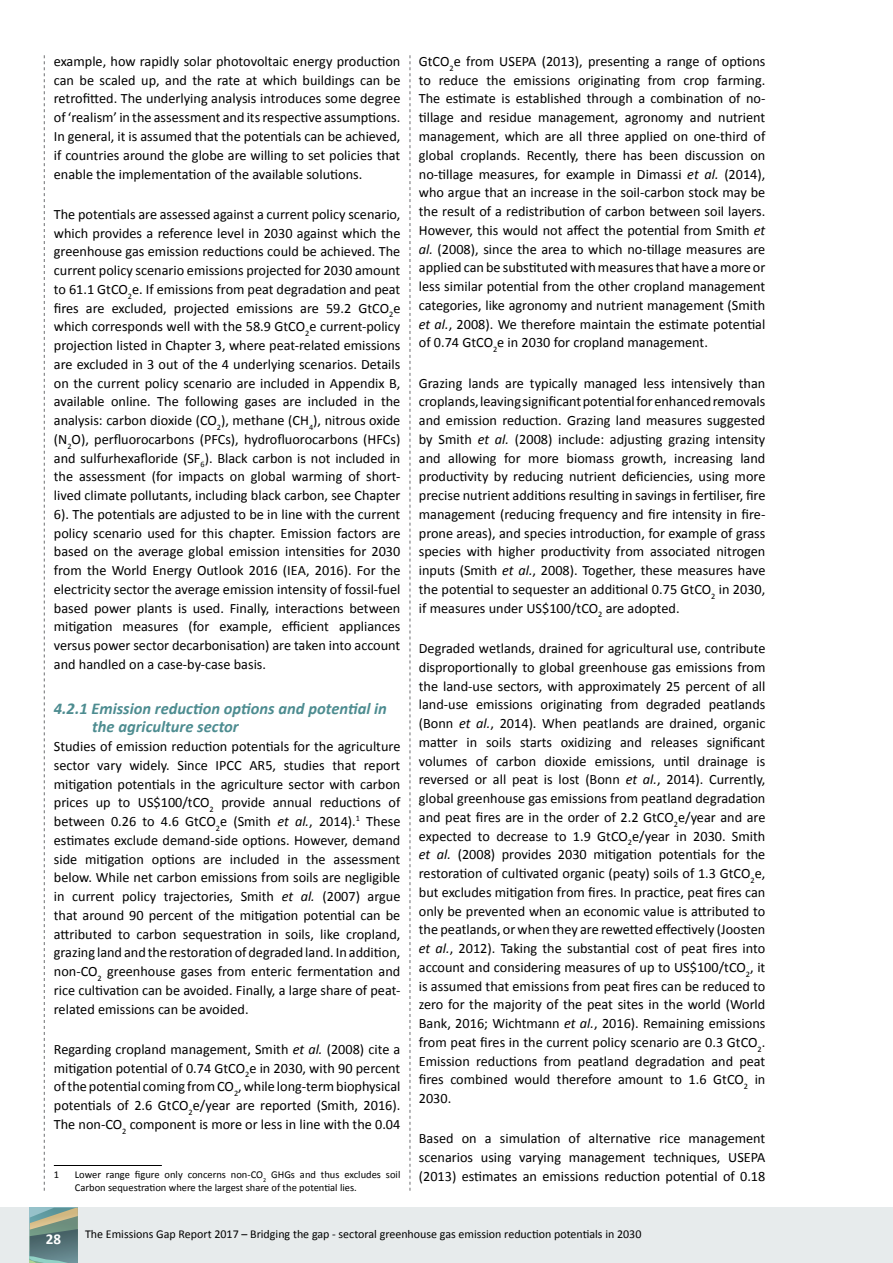
<style>
.page{position:relative;width:893px;height:1263px;background:#fff}
.page>*{position:absolute;margin:0;border:0;box-sizing:border-box;transform-origin:0 0}
.t1{font:italic 700 16.5px/18.8px "Calibri";color:#4d8c90}
.t2{font:700 15px "Calibri";color:#fff}
.t3{font:14.25px/18.8px "Calibri";color:#000;text-align:justify}
.t4{font:12px "Calibri";color:#000}
.t5{font:10.5px/12.6px "Calibri";color:#000}
.s1{font-style:italic}
</style>
<div class="page">
<div style="left:0;top:1208px;width:893px;height:55px;background:#e7ebec"></div>
<svg style="left:30px;top:1208px;width:48px;height:55px;background:#728e86"></svg>
<svg style="left:44px;top:55px;width:1px;height:1136px"></svg>
<svg style="left:410px;top:55px;width:1px;height:1136px"></svg>
<hr style="left:54px;top:1165px;width:108px;height:1px;background:#000">
<p class="t3" style="left:54px;top:52px;width:348px">example, how rapidly solar photovoltaic energy production can be scaled up, and the rate at which buildings can be retrofitted. The underlying analysis introduces some degree of ‘realism’ in the assessment and its respective assumptions.<br>In general, it is assumed that the potentials can be achieved, if countries around the globe are willing to set policies that enable the implementation of the available solutions.</p>
<p class="t3" style="left:54px;top:205px;width:348px">The potentials are assessed against a current policy scenario, which provides a reference level in 2030 against which the greenhouse gas emission reductions could be achieved. The current policy scenario emissions projected for 2030 amount to 61.1 GtCO<sub>2</sub>e. If emissions from peat degradation and peat fires are excluded, projected emissions are 59.2 GtCO<sub>2</sub>e which corresponds well with the 58.9 GtCO<sub>2</sub>e current-policy projection listed in Chapter 3, where peat-related emissions are excluded in 3 out of the 4 underlying scenarios. Details on the current policy scenario are included in Appendix B, available online. The following gases are included in the analysis: carbon dioxide (CO<sub>2</sub>), methane (CH<sub>4</sub>), nitrous oxide (N<sub>2</sub>O), perfluorocarbons (PFCs), hydrofluorocarbons (HFCs) and sulfurhexafloride (SF<sub>6</sub>). Black carbon is not included in the assessment (for impacts on global warming of short&shy;lived climate pollutants, including black carbon, see Chapter 6). The potentials are adjusted to be in line with the current policy scenario used for this chapter. Emission factors are based on the average global emission intensities for 2030 from the World Energy Outlook 2016 (IEA, 2016). For the electricity sector the average emission intensity of fossil-fuel based power plants is used. Finally, interactions between mitigation measures (for example, efficient appliances versus power sector decarbonisation) are taken into account and handled on a case-by-case basis.</p>
<p class="t1" style="left:92px;top:699px;width:296px;text-indent:-38px">4.2.1 Emission reduction options and potential in the agriculture sector</p>
<p class="t3" style="left:54px;top:737px;width:348px">Studies of emission reduction potentials for the agriculture sector vary widely. Since IPCC AR5, studies that report mitigation potentials in the agriculture sector with carbon prices up to US$100/tCO<sub>2</sub> provide annual reductions of between 0.26 to 4.6 GtCO<sub>2</sub>e (Smith <span class="s1">et al.</span>, 2014).<sup>1</sup> These estimates exclude demand-side options. However, demand side mitigation options are included in the assessment below. While net carbon emissions from soils are negligible in current policy trajectories, Smith <span class="s1">et al.</span> (2007) argue that around 90 percent of the mitigation potential can be attributed to carbon sequestration in soils, like cropland, grazing land and the restoration of degraded land. In addition, non-CO<sub>2</sub> greenhouse gases from enteric fermentation and rice cultivation can be avoided. Finally, a large share of peat&shy;related emissions can be avoided.</p>
<p class="t3" style="left:54px;top:1040px;width:348px">Regarding cropland management, Smith <span class="s1">et al.</span> (2008) cite a mitigation potential of 0.74 GtCO<sub>2</sub>e in 2030, with 90 percent of the potential coming from CO<sub>2</sub>, while long-term biophysical potentials of 2.6 GtCO<sub>2</sub>e/year are reported (Smith, 2016).<br>The non-CO<sub>2</sub> component is more or less in line with the 0.04</p>
<p class="t5" style="left:54px;top:1168px;width:7px">1</p>
<p class="t5" style="left:75px;top:1168px;width:327px">Lower range figure only concerns non-CO<sub>2</sub> GHGs and thus excludes soil<br>Carbon sequestration where the largest share of the potential lies.</p>
<p class="t3" style="left:419px;top:52px;width:348px">GtCO<sub>2</sub>e from USEPA (2013), presenting a range of options to reduce the emissions originating from crop farming.<br>The estimate is established through a combination of no&shy;tillage and residue management, agronomy and nutrient management, which are all three applied on one-third of global croplands. Recently, there has been discussion on no-tillage measures, for example in Dimassi <span class="s1">et al.</span> (2014), who argue that an increase in the soil-carbon stock may be the result of a redistribution of carbon between soil layers.<br>However, this would not affect the potential from Smith <span class="s1">et al.</span> (2008), since the area to which no-tillage measures are applied can be substituted with measures that have a more or less similar potential from the other cropland management categories, like agronomy and nutrient management (Smith <span class="s1">et al.</span>, 2008). We therefore maintain the estimate potential of 0.74 GtCO<sub>2</sub>e in 2030 for cropland management.</p>
<p class="t3" style="left:419px;top:374px;width:348px">Grazing lands are typically managed less intensively than croplands, leaving significant potential for enhanced removals and emission reduction. Grazing land measures suggested by Smith <span class="s1">et al.</span> (2008) include: adjusting grazing intensity and allowing for more biomass growth, increasing land productivity by reducing nutrient deficiencies, using more precise nutrient additions resulting in savings in fertiliser, fire management (reducing frequency and fire intensity in fire&shy;prone areas), and species introduction, for example of grass species with higher productivity from associated nitrogen inputs (Smith <span class="s1">et al.</span>, 2008). Together, these measures have the potential to sequester an additional 0.75 GtCO<sub>2</sub> in 2030, if measures under US$100/tCO<sub>2</sub> are adopted.</p>
<p class="t3" style="left:419px;top:639px;width:348px">Degraded wetlands, drained for agricultural use, contribute disproportionally to global greenhouse gas emissions from the land-use sectors, with approximately 25 percent of all land-use emissions originating from degraded peatlands (Bonn <span class="s1">et al.</span>, 2014). When peatlands are drained, organic matter in soils starts oxidizing and releases significant volumes of carbon dioxide emissions, until drainage is reversed or all peat is lost (Bonn <span class="s1">et al.</span>, 2014). Currently, global greenhouse gas emissions from peatland degradation and peat fires are in the order of 2.2 GtCO<sub>2</sub>e/year and are expected to decrease to 1.9 GtCO<sub>2</sub>e/year in 2030. Smith <span class="s1">et al.</span> (2008) provides 2030 mitigation potentials for the restoration of cultivated organic (peaty) soils of 1.3 GtCO<sub>2</sub>e, but excludes mitigation from fires. In practice, peat fires can only be prevented when an economic value is attributed to the peatlands, or when they are rewetted effectively (Joosten <span class="s1">et al.</span>, 2012). Taking the substantial cost of peat fires into account and considering measures of up to US$100/tCO<sub>2</sub>, it is assumed that emissions from peat fires can be reduced to zero for the majority of the peat sites in the world (World Bank, 2016; Wichtmann <span class="s1">et al.</span>, 2016). Remaining emissions from peat fires in the current policy scenario are 0.3 GtCO<sub>2</sub>.<br>Emission reductions from peatland degradation and peat fires combined would therefore amount to 1.6 GtCO<sub>2</sub> in 2030.</p>
<p class="t3" style="left:419px;top:1129px;width:348px">Based on a simulation of alternative rice management scenarios using varying management techniques, USEPA (2013) estimates an emissions reduction potential of 0.18</p>
<p class="t2" style="left:46px;top:1229px;width:17px">28</p>
<p class="t4" style="left:85px;top:1226px;width:558px">The Emissions Gap Report 2017 – Bridging the gap - sectoral greenhouse gas emission reduction potentials in 2030</p>
</div>
